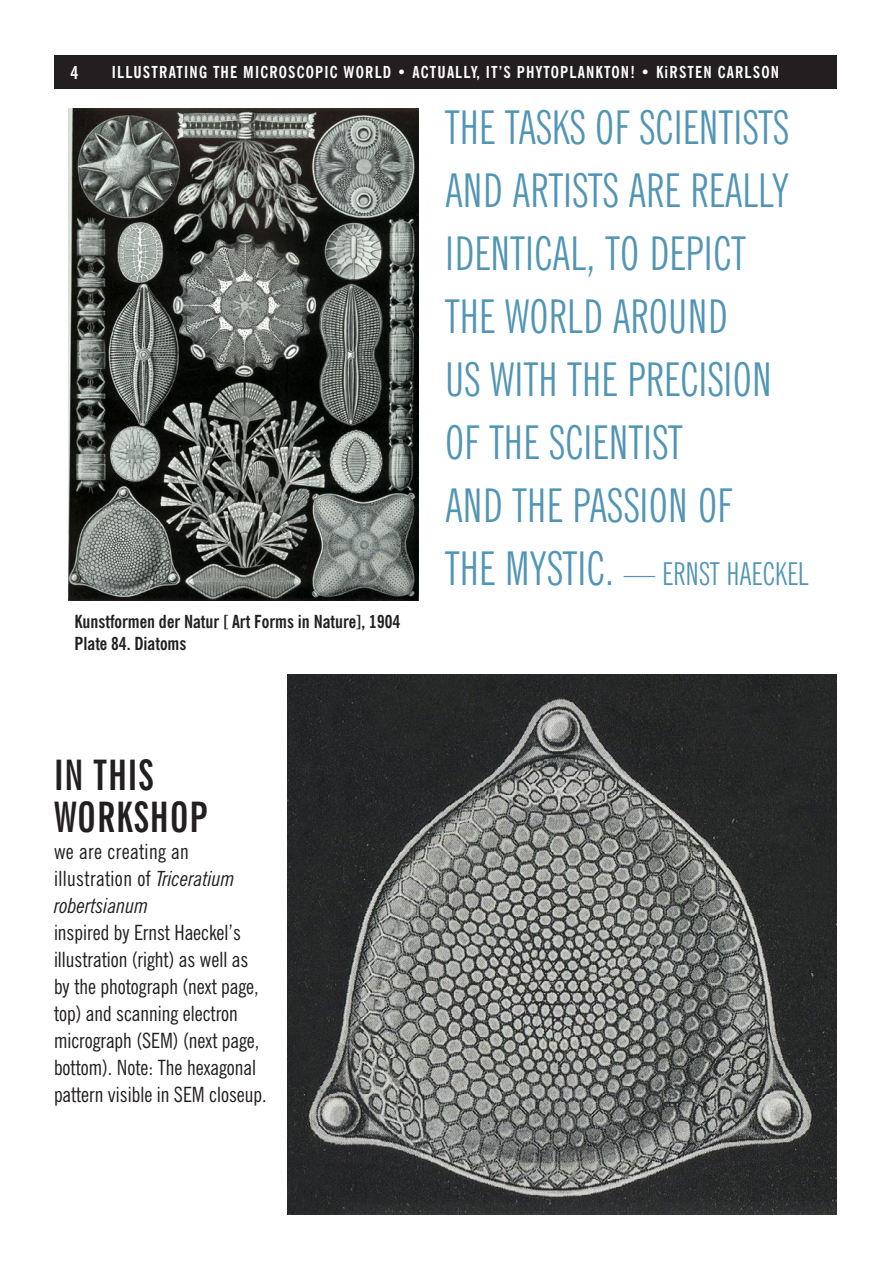
<style>
.page{position:relative;width:891px;height:1269px;background:#fff}
.page>*{position:absolute;margin:0;border:0;box-sizing:border-box;transform-origin:0 0}
.t1{font:extra-condensed 46.5px/63px "News Gothic BT";letter-spacing:.02em;color:#5195b5}
.t2{font:700 extra-condensed 42px/42px "News Gothic BT";letter-spacing:.02em;color:#231f20}
.t3{font:extra-condensed 31.5px "News Gothic BT";letter-spacing:.02em;color:#5195b5}
.t4{font:condensed 21px/27px "News Gothic BT";color:#231f20}
.t5{font:condensed 21px/27px "News Gothic BT";letter-spacing:.02em;color:#231f20}
.t6{font:700 condensed 18px "News Gothic BT";color:#231f20}
.t7{font:700 condensed 18px "News Gothic BT";color:#fff}
.t8{font:700 condensed 16.5px "News Gothic BT";letter-spacing:.07em;color:#fff}
.s1{font-size:46.5px}
.s2{font-style:italic}
</style>
<div class="page">
<div style="left:54px;top:55px;width:783px;height:34px;background:#231f20"></div>
<img style="left:287px;top:674px;width:550px;height:541px">
<img style="left:68px;top:108px;width:350px;height:493px">
<p class="t7" style="left:70px;top:62px;width:9px">4</p>
<p class="t8" style="left:112px;top:62px;width:669px">ILLUSTRATING THE MICROSCOPIC WORLD • ACTUALLY, IT’S PHYTOPLANKTON! • KiRSTEN CARLSON</p>
<p class="t1" style="left:446px;top:95px;width:345px">THE TASKS OF SCIENTISTS<br>AND ARTISTS ARE REALLY<br>IDENTICAL, TO DEPICT<br>THE WORLD AROUND<br>US WITH THE PRECISION<br>OF THE SCIENTIST<br>AND THE PASSION OF</p>
<p class="t3" style="left:446px;top:554px;width:364px"><span class="s1">THE MYSTIC.</span> — ERNST HAECKEL</p>
<p class="t6" style="left:75px;top:611px;width:327px">Kunstformen der Natur [ Art Forms in Nature], 1904</p>
<p class="t6" style="left:75px;top:632px;width:113px">Plate 84. Diatoms</p>
<p class="t2" style="left:54px;top:753px;width:155px">IN THIS<br>WORKSHOP</p>
<p class="t5" style="left:54px;top:837px;width:182px">we are creating an illustration of <span class="s2">Triceratium robertsianum</span></p>
<p class="t4" style="left:54px;top:918px;width:214px">inspired by Ernst Haeckel’s illustration (right) as well as by the photograph (next page, top) and scanning electron micrograph (SEM) (next page, bottom). Note: The hexagonal pattern visible in SEM closeup.</p>
</div>
